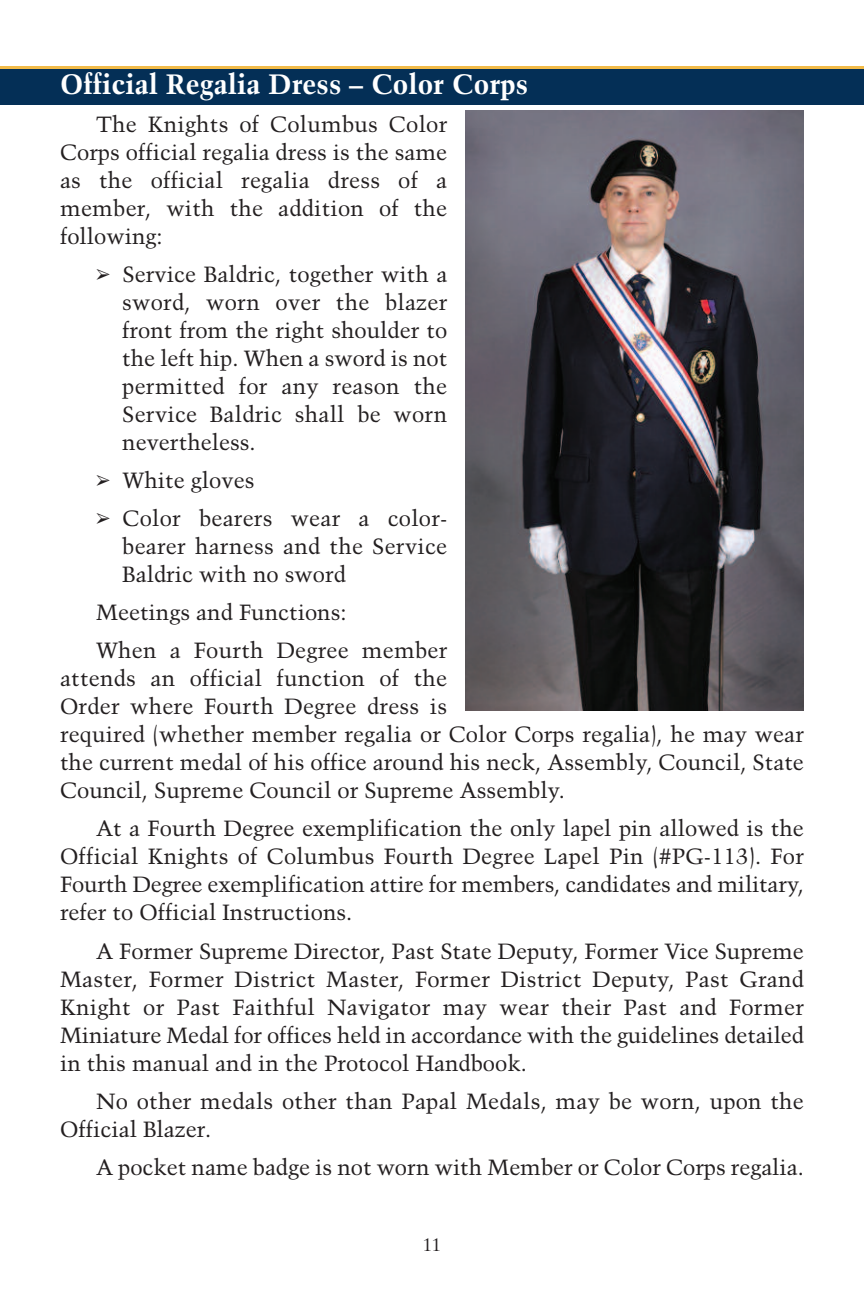
<style>
.page{position:relative;width:864px;height:1296px;background:#fff}
.page>*{position:absolute;margin:0;border:0;box-sizing:border-box;transform-origin:0 0}
.t1{font:700 28px "Trump Mediaeval";color:#fff}
.t2{font:22px/28px "Trump Mediaeval";color:#231f20;text-align:justify}
.t3{font:18px "Times Ten";color:#231f20}
</style>
<div class="page">
<div style="left:0;top:66px;width:864px;height:36px;background:#f2bb49"></div>
<div style="left:0;top:69px;width:864px;height:36px;background:#042f56"></div>
<img style="left:465px;top:110px;width:339px;height:601px">
<p class="t1" style="left:60px;top:68px;width:470px">Official Regalia Dress – Color Corps</p>
<p class="t2" style="left:60px;top:110px;width:389px;text-indent:36px">The Knights of Columbus Color Corps official regalia dress is the same as the official regalia dress of a member, with the addition of the following:</p>
<p class="t2" style="left:122px;top:260px;width:327px;text-indent:-26px">➢ Service Baldric, together with a sword, worn over the blazer front from the right shoulder to the left hip. When a sword is not permitted for any reason the Service Baldric shall be worn nevertheless.</p>
<p class="t2" style="left:96px;top:467px;width:160px">➢ White gloves</p>
<p class="t2" style="left:122px;top:505px;width:327px;text-indent:-26px">➢ Color bearers wear a color&shy;bearer harness and the Service Baldric with no sword</p>
<p class="t2" style="left:96px;top:594px;width:353px;line-height:38px">Meetings and Functions:<br>When a Fourth Degree member</p>
<p class="t2" style="left:60px;top:665px;width:745px;text-align:left">attends an official function of the<br>Order where Fourth Degree dress is<br>required (whether member regalia or Color Corps regalia), he may wear the current medal of his office around his neck, Assembly, Council, State Council, Supreme Council or Supreme Assembly.</p>
<p class="t2" style="left:60px;top:815px;width:745px;text-indent:36px">At a Fourth Degree exemplification the only lapel pin allowed is the Official Knights of Columbus Fourth Degree Lapel Pin (#PG-113). For Fourth Degree exemplification attire for members, candidates and military, refer to Official Instructions.</p>
<p class="t2" style="left:60px;top:937px;width:745px;text-indent:36px">A Former Supreme Director, Past State Deputy, Former Vice Supreme Master, Former District Master, Former District Deputy, Past Grand Knight or Past Faithful Navigator may wear their Past and Former Miniature Medal for offices held in accordance with the guidelines detailed in this manual and in the Protocol Handbook.</p>
<p class="t2" style="left:60px;top:1087px;width:745px;text-indent:36px">No other medals other than Papal Medals, may be worn, upon the<br>Official Blazer.</p>
<p class="t2" style="left:96px;top:1153px;width:709px">A pocket name badge is not worn with Member or Color Corps regalia.</p>
<p class="t3" style="left:423px;top:1238px;width:19px">11</p>
</div>
